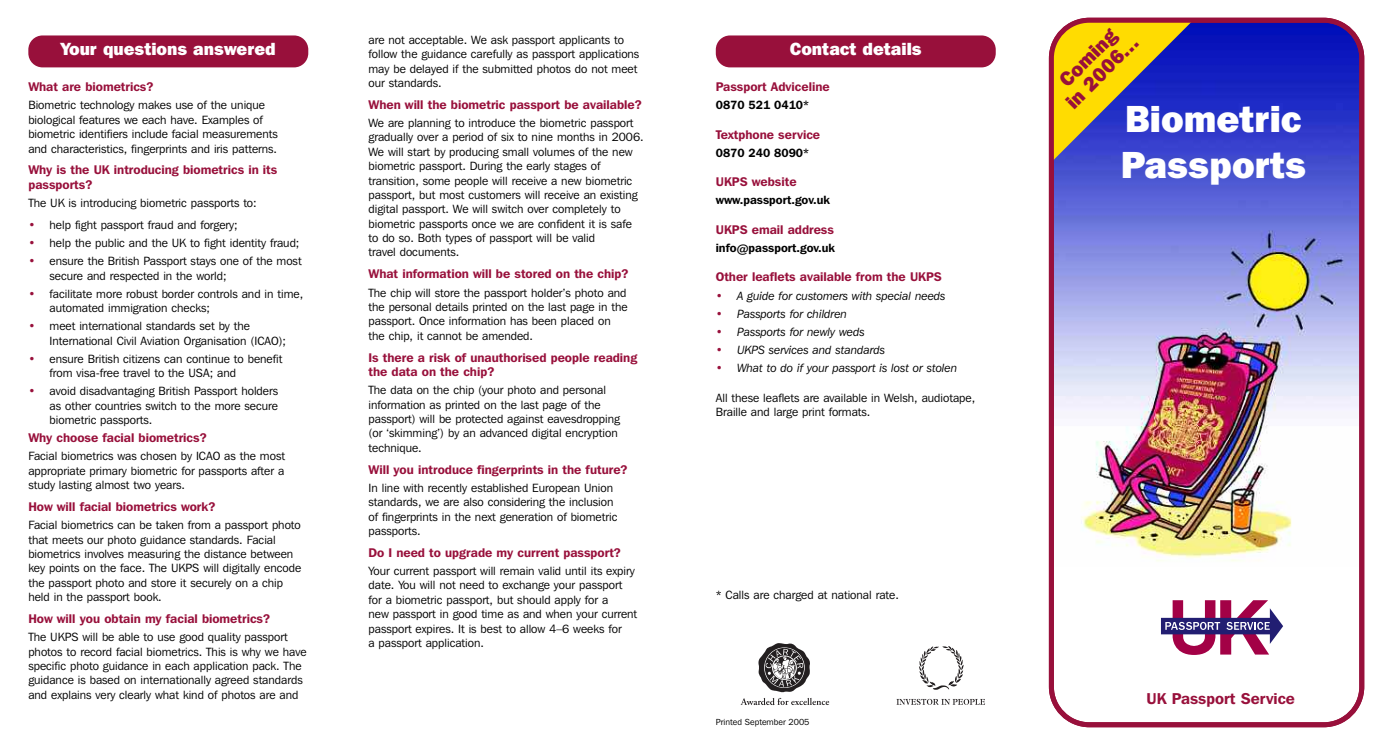
<style>
.page{position:relative;width:1382px;height:745px;background:#fff}
.page>*{position:absolute;margin:0;border:0;box-sizing:border-box;transform-origin:0 0}
.t1{font:800 37.5px/45px "Franklin Gothic IT Cby BT";color:#fff}
.t2{font:800 20px/20px "Franklin Gothic IT Cby BT";color:#98103b;text-align:center}
.t3{font:800 17.5px "Franklin Gothic IT Cby BT";color:#fff}
.t4{font:600 15.62px "Franklin Gothic IT Cby BT";color:#98103b}
.t5{font:600 12.5px/14.4px "Franklin Gothic IT Cby BT";color:#98103b}
.t6{font:11.88px/14.4px "Franklin Gothic IT Cby BT";color:#000}
.t7{font:italic 11.88px "Franklin Gothic IT Cby BT";color:#000}
.t8{font:600 11.88px "Franklin Gothic IT Cby BT";color:#000}
.t9{font:8.75px "Franklin Gothic IT Cby BT";color:#000}
.s1{color:#98103b}
.s2{font-style:normal;color:#98103b}
</style>
<div class="page">
<div style="left:716px;top:35px;width:280px;height:32px;background:#98103b;border-radius:14px"></div>
<div style="left:28px;top:35px;width:280px;height:32px;background:#98103b;border-radius:14px"></div>
<img style="left:1049px;top:18px;width:315px;height:708px">
<svg style="left:741px;top:643px;width:88px;height:61px"></svg>
<svg style="left:896px;top:646px;width:89px;height:58px"></svg>
<h3 class="t3" style="left:61px;top:43px;width:216px">Your questions answered</h3>
<p class="t5" style="left:28px;top:81px;width:127px">What are biometrics?</p>
<p class="t6" style="left:28px;top:99px;width:251px">Biometric technology makes use of the unique biological features we each have. Examples of biometric identifiers include facial measurements and characteristics, fingerprints and iris patterns.</p>
<p class="t5" style="left:28px;top:164px;width:251px">Why is the UK introducing biometrics in its passports?</p>
<p class="t6" style="left:28px;top:197px;width:230px">The UK is introducing biometric passports to:</p>
<p class="t6" style="left:28px;top:218px;width:211px"><span class="s1">•</span> help fight passport fraud and forgery;</p>
<p class="t6" style="left:28px;top:237px;width:273px"><span class="s1">•</span> help the public and the UK to fight identity fraud;</p>
<p class="t6" style="left:50px;top:255px;width:254px;text-indent:-21px"><span class="s1">•</span> ensure the British Passport stays one of the most secure and respected in the world;</p>
<p class="t6" style="left:50px;top:287px;width:255px;text-indent:-21px"><span class="s1">•</span> facilitate more robust border controls and in time, automated immigration checks;</p>
<p class="t6" style="left:50px;top:320px;width:238px;text-indent:-21px"><span class="s1">•</span> meet international standards set by the<br>International Civil Aviation Organisation (ICAO);</p>
<p class="t6" style="left:50px;top:352px;width:234px;text-indent:-21px"><span class="s1">•</span> ensure British citizens can continue to benefit from visa-free travel to the USA; and</p>
<p class="t6" style="left:50px;top:385px;width:230px;text-align:justify;text-indent:-21px"><span class="s1">•</span> avoid disadvantaging British Passport holders as other countries switch to the more secure biometric passports.</p>
<p class="t5" style="left:28px;top:431px;width:180px">Why choose facial biometrics?</p>
<p class="t6" style="left:28px;top:450px;width:258px;text-align:justify">Facial biometrics was chosen by ICAO as the most appropriate primary biometric for passports after a study lasting almost two years.</p>
<p class="t5" style="left:28px;top:500px;width:189px">How will facial biometrics work?</p>
<p class="t6" style="left:28px;top:518px;width:274px">Facial biometrics can be taken from a passport photo that meets our photo guidance standards. Facial biometrics involves measuring the distance between key points on the face. The UKPS will digitally encode the passport photo and store it securely on a chip held in the passport book.</p>
<p class="t5" style="left:28px;top:612px;width:243px">How will you obtain my facial biometrics?</p>
<p class="t6" style="left:28px;top:630px;width:280px">The UKPS will be able to use good quality passport photos to record facial biometrics. This is why we have specific photo guidance in each application pack. The guidance is based on internationally agreed standards and explains very clearly what kind of photos are and</p>
<p class="t6" style="left:369px;top:33px;width:272px">are not acceptable. We ask passport applicants to follow the guidance carefully as passport applications may be delayed if the submitted photos do not meet our standards.</p>
<p class="t5" style="left:369px;top:98px;width:275px">When will the biometric passport be available?</p>
<p class="t6" style="left:369px;top:117px;width:277px">We are planning to introduce the biometric passport gradually over a period of six to nine months in 2006.<br>We will start by producing small volumes of the new biometric passport. During the early stages of transition, some people will receive a new biometric passport, but most customers will receive an existing digital passport. We will switch over completely to biometric passports once we are confident it is safe to do so. Both types of passport will be valid<br>travel documents.</p>
<p class="t5" style="left:369px;top:268px;width:261px">What information will be stored on the chip?</p>
<p class="t6" style="left:369px;top:286px;width:261px">The chip will store the passport holder’s photo and the personal details printed on the last page in the passport. Once information has been placed on the chip, it cannot be amended.</p>
<p class="t5" style="left:369px;top:351px;width:270px">Is there a risk of unauthorised people reading the data on the chip?</p>
<p class="t6" style="left:369px;top:383px;width:253px">The data on the chip (your photo and personal information as printed on the last page of the passport) will be protected against eavesdropping (or ‘skimming’) by an advanced digital encryption technique.</p>
<p class="t5" style="left:369px;top:463px;width:261px">Will you introduce fingerprints in the future?</p>
<p class="t6" style="left:369px;top:481px;width:250px">In line with recently established European Union standards, we are also considering the inclusion of fingerprints in the next generation of biometric passports.</p>
<p class="t5" style="left:369px;top:546px;width:254px">Do I need to upgrade my current passport?</p>
<p class="t6" style="left:369px;top:564px;width:270px">Your current passport will remain valid until its expiry date. You will not need to exchange your passport for a biometric passport, but should apply for a<br>new passport in good time as and when your current passport expires. It is best to allow 4–6 weeks for<br>a passport application.</p>
<h3 class="t3" style="left:790px;top:43px;width:133px">Contact details</h3>
<p class="t5" style="left:716px;top:81px;width:115px">Passport Adviceline</p>
<p class="t8" style="left:716px;top:101px;width:95px">0870 521 0410*</p>
<p class="t5" style="left:716px;top:128px;width:106px">Textphone service</p>
<p class="t8" style="left:716px;top:149px;width:95px">0870 240 8090*</p>
<p class="t5" style="left:716px;top:176px;width:82px">UKPS website</p>
<p class="t8" style="left:716px;top:196px;width:116px">www.passport.gov.uk</p>
<p class="t5" style="left:716px;top:223px;width:120px">UKPS email address</p>
<p class="t8" style="left:716px;top:244px;width:121px">info@passport.gov.uk</p>
<p class="t5" style="left:716px;top:271px;width:228px">Other leaflets available from the UKPS</p>
<p class="t7" style="left:716px;top:291px;width:231px"><span class="s2">•</span> A guide for customers with special needs</p>
<p class="t7" style="left:716px;top:309px;width:133px"><span class="s2">•</span> Passports for children</p>
<p class="t7" style="left:716px;top:327px;width:150px"><span class="s2">•</span> Passports for newly weds</p>
<p class="t7" style="left:716px;top:345px;width:171px"><span class="s2">•</span> UKPS services and standards</p>
<p class="t7" style="left:716px;top:363px;width:243px"><span class="s2">•</span> What to do if your passport is lost or stolen</p>
<p class="t6" style="left:716px;top:391px;width:261px">All these leaflets are available in Welsh, audiotape,<br>Braille and large print formats.</p>
<p class="t6" style="left:716px;top:588px;width:185px">* Calls are charged at national rate.</p>
<p class="t9" style="left:716px;top:718px;width:95px">Printed September 2005</p>
<h2 class="t2" style="left:1049px;top:85px;width:95px;rotate:-45deg">Coming in 2006…</h2>
<h1 class="t1" style="left:1121px;top:100px;width:187px">Biometric<br>Passports</h1>
<h3 class="t4" style="left:1146px;top:693px;width:150px">UK Passport Service</h3>
</div>
